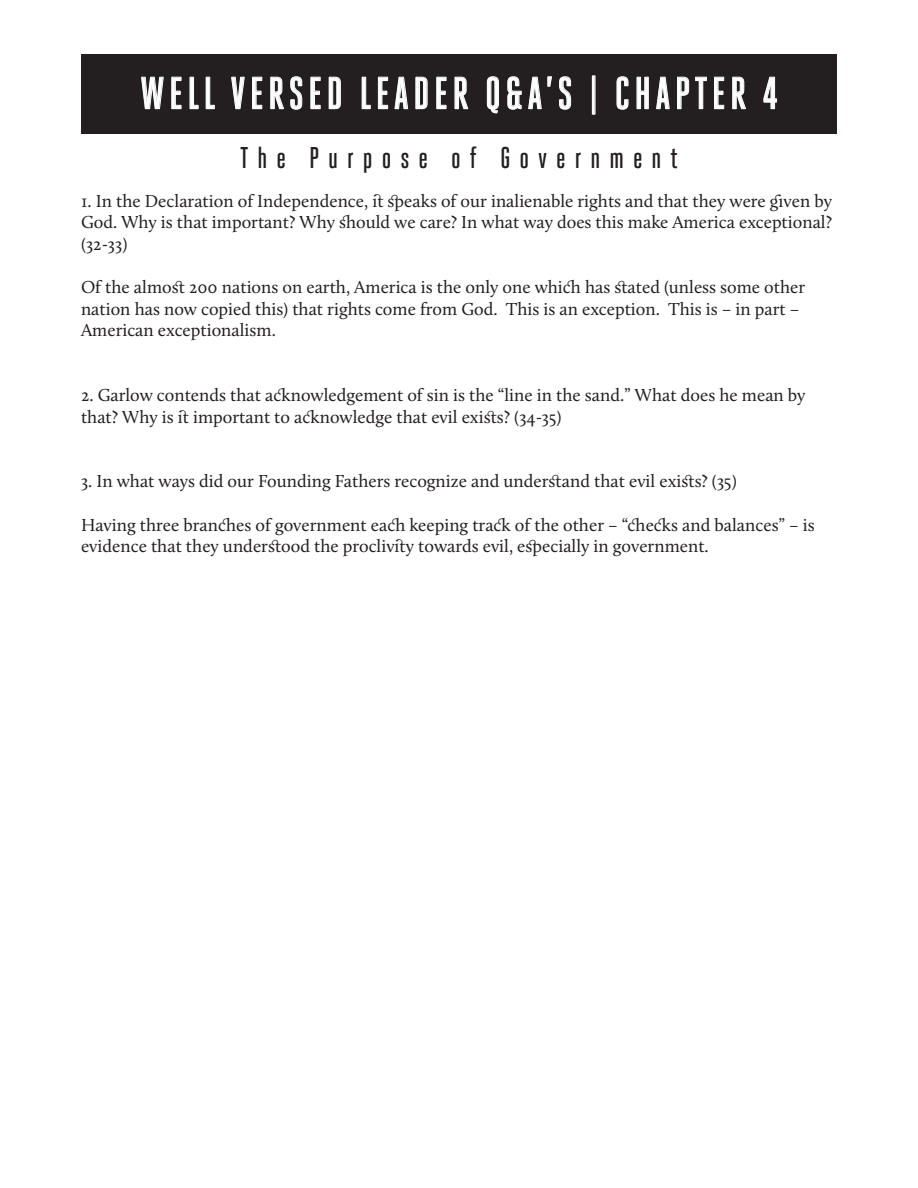
<style>
.page{position:relative;width:918px;height:1188px;background:#fff}
.page>*{position:absolute;margin:0;border:0;box-sizing:border-box;transform-origin:0 0}
.t1{font:500 45px "Heroic Condensed";letter-spacing:.1em;color:#fff}
.t2{font:500 30px "Heroic Condensed";letter-spacing:.3em;color:#231f20}
.t3{font:18px/21.6px "Calluna";color:#231f20}
</style>
<div class="page">
<div style="left:81px;top:54px;width:756px;height:80px;background:#231f20"></div>
<svg style="left:141px;top:77px;width:23px;height:32px"></svg>
<svg style="left:171px;top:77px;width:10px;height:32px"></svg>
<svg style="left:190px;top:77px;width:9px;height:32px"></svg>
<svg style="left:206px;top:77px;width:9px;height:32px"></svg>
<svg style="left:231px;top:77px;width:14px;height:32px"></svg>
<svg style="left:252px;top:77px;width:10px;height:32px"></svg>
<svg style="left:270px;top:77px;width:14px;height:32px"></svg>
<svg style="left:290px;top:76px;width:12px;height:34px"></svg>
<svg style="left:311px;top:77px;width:10px;height:32px"></svg>
<svg style="left:329px;top:77px;width:12px;height:32px"></svg>
<svg style="left:362px;top:77px;width:9px;height:32px"></svg>
<svg style="left:378px;top:77px;width:10px;height:32px"></svg>
<svg style="left:395px;top:77px;width:13px;height:32px"></svg>
<svg style="left:416px;top:77px;width:12px;height:32px"></svg>
<svg style="left:436px;top:77px;width:10px;height:32px"></svg>
<svg style="left:455px;top:77px;width:13px;height:32px"></svg>
<svg style="left:487px;top:76px;width:12px;height:37px"></svg>
<svg style="left:507px;top:76px;width:15px;height:34px"></svg>
<svg style="left:528px;top:76px;width:24px;height:33px"></svg>
<svg style="left:559px;top:76px;width:12px;height:34px"></svg>
<div style="left:592px;top:76px;width:3px;height:38px;border:1px solid #fff"></div>
<svg style="left:617px;top:76px;width:12px;height:34px"></svg>
<svg style="left:637px;top:77px;width:12px;height:32px"></svg>
<svg style="left:656px;top:77px;width:14px;height:32px"></svg>
<svg style="left:677px;top:77px;width:12px;height:32px"></svg>
<svg style="left:695px;top:77px;width:12px;height:32px"></svg>
<svg style="left:714px;top:77px;width:10px;height:32px"></svg>
<svg style="left:732px;top:77px;width:14px;height:32px"></svg>
<svg style="left:764px;top:77px;width:13px;height:32px"></svg>
<h1 class="t1" style="left:140px;top:69px;width:639px">WELL VERSED LEADER Q&amp;A’S | CHAPTER 4</h1>
<h2 class="t2" style="left:240px;top:141px;width:439px">The Purpose of Government</h2>
<p class="t3" style="left:81px;top:190px;width:753px;text-align:justify">1. In the Declaration of Independence, it speaks of our inalienable rights and that they were given by God. Why is that important? Why should we care? In what way does this make America exceptional? (32-33)</p>
<p class="t3" style="left:81px;top:276px;width:726px">Of the almost 200 nations on earth, America is the only one which has stated (unless some other nation has now copied this) that rights come from God. This is an exception. This is – in part –<br>American exceptionalism.</p>
<p class="t3" style="left:81px;top:384px;width:726px">2. Garlow contends that acknowledgement of sin is the “line in the sand.” What does he mean by that? Why is it important to acknowledge that evil exists? (34-35)</p>
<p class="t3" style="left:81px;top:470px;width:657px">3. In what ways did our Founding Fathers recognize and understand that evil exists? (35)</p>
<p class="t3" style="left:81px;top:514px;width:735px">Having three branches of government each keeping track of the other – “checks and balances” – is evidence that they understood the proclivity towards evil, especially in government.</p>
</div>
